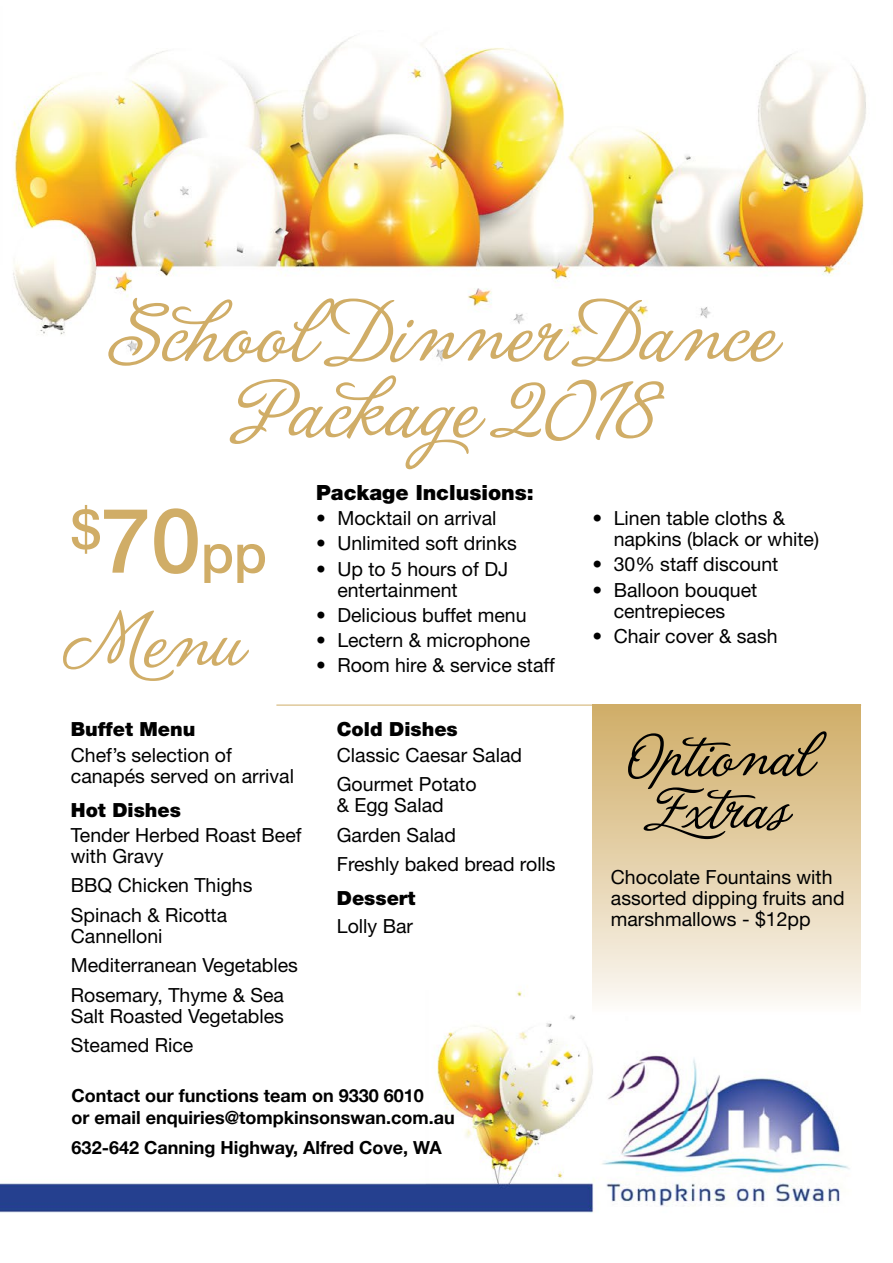
<style>
.page{position:relative;width:893px;height:1263px;background:#fff}
.page>*{position:absolute;margin:0;border:0;box-sizing:border-box;transform-origin:0 0}
.t1{font:89.1px/75.9px "La Porteniadela Boca";color:#d0ad67;text-align:center}
.t2{font:81px "La Porteniadela Boca";color:#d0ad67}
.t3{font:63px/52.5px "La Porteniadela Boca";color:#000;text-align:center}
.t4{font:500 54px "Helvetica Neue";color:#d0ad67}
.t5{font:900 21px "Helvetica Neue LT Pro";color:#000}
.t6{font:19.5px/21px "Helvetica Neue LT Pro";color:#000}
.t7{font:900 19.5px "Helvetica Neue LT Pro";color:#000}
.t8{font:700 18px/21.6px "Helvetica Neue";color:#000}
.s1{font-size:90px}
</style>
<div class="page">
<img style="left:0;top:36px;width:866px;height:1177px">
<div style="left:592px;top:705px;width:268px;height:310px;background:linear-gradient(to bottom,#cfac64,#fcf9f6)"></div>
<hr style="left:276px;top:705px;width:585px;height:1px;background:#d0ad67">
<h1 class="t1" style="left:114px;top:302px;width:667px">School Dinner Dance<br>Package 2018</h1>
<h3 class="t4" style="left:71px;top:510px;width:198px">$<span class="s1">70</span>pp</h3>
<p class="t5" style="left:316px;top:480px;width:219px">Package Inclusions:</p>
<p class="t6" style="left:316px;top:507px;width:182px">• Mocktail on arrival</p>
<p class="t6" style="left:316px;top:532px;width:202px">• Unlimited soft drinks</p>
<p class="t6" style="left:337px;top:558px;width:172px;text-indent:-21px">• Up to 5 hours of DJ entertainment</p>
<p class="t6" style="left:316px;top:604px;width:212px">• Delicious buffet menu</p>
<p class="t6" style="left:316px;top:629px;width:216px">• Lectern &amp; microphone</p>
<p class="t6" style="left:316px;top:654px;width:240px">• Room hire &amp; service staff</p>
<p class="t6" style="left:614px;top:507px;width:207px;text-indent:-21px">• Linen table cloths &amp; napkins (black or white)</p>
<p class="t6" style="left:592px;top:553px;width:187px">• 30% staff discount</p>
<p class="t6" style="left:592px;top:579px;width:167px;text-align:center">• Balloon bouquet centrepieces</p>
<p class="t6" style="left:592px;top:625px;width:187px">• Chair cover &amp; sash</p>
<h2 class="t2" style="left:73px;top:595px;width:174px">Menu</h2>
<p class="t7" style="left:71px;top:718px;width:126px">Buffet Menu</p>
<p class="t6" style="left:71px;top:744px;width:225px">Chef’s selection of canapés served on arrival</p>
<p class="t7" style="left:71px;top:798px;width:112px">Hot Dishes</p>
<p class="t6" style="left:71px;top:824px;width:232px">Tender Herbed Roast Beef with Gravy</p>
<p class="t6" style="left:71px;top:870px;width:183px;line-height:29.5px">BBQ Chicken Thighs<br>Spinach &amp; Ricotta</p>
<p class="t6" style="left:71px;top:920px;width:229px;line-height:29.5px">Cannelloni<br>Mediterranean Vegetables<br>Rosemary, Thyme &amp; Sea</p>
<p class="t6" style="left:71px;top:1001px;width:215px;line-height:29.5px">Salt Roasted Vegetables<br>Steamed Rice</p>
<p class="t7" style="left:337px;top:718px;width:122px">Cold Dishes</p>
<p class="t6" style="left:337px;top:739px;width:187px;line-height:29.5px">Classic Caesar Salad<br>Gourmet Potato</p>
<p class="t6" style="left:337px;top:790px;width:220px;line-height:29.5px">&amp; Egg Salad<br>Garden Salad<br>Freshly baked bread rolls</p>
<p class="t7" style="left:337px;top:886px;width:80px">Dessert</p>
<p class="t6" style="left:337px;top:915px;width:78px">Lolly Bar</p>
<p class="t8" style="left:72px;top:1085px;width:385px">Contact our functions team on 9330 6010<br>or email enquiries@tompkinsonswan.com.au</p>
<p class="t8" style="left:72px;top:1137px;width:372px">632-642 Canning Highway, Alfred Cove, WA</p>
<h3 class="t3" style="left:629px;top:735px;width:187px">Optional<br>Extras</h3>
<p class="t6" style="left:611px;top:866px;width:235px">Chocolate Fountains with assorted dipping fruits and marshmallows - $12pp</p>
</div>
